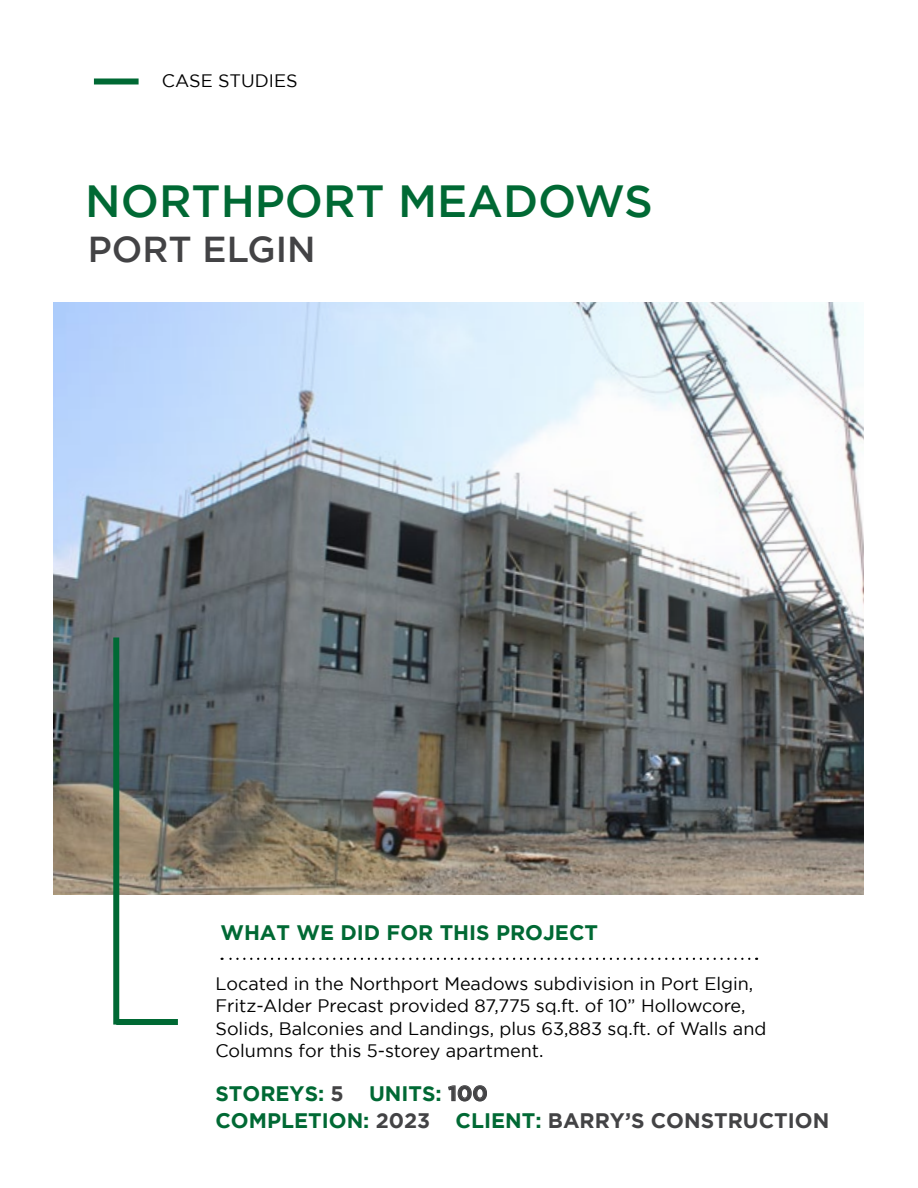
<style>
.page{position:relative;width:918px;height:1188px;background:#fff}
.page>*{position:absolute;margin:0;border:0;box-sizing:border-box;transform-origin:0 0}
.t1{font:500 45px "Gotham";color:#006934}
.t2{font:500 36px "Gotham";color:#434345}
.t3{font:700 21px/27px "Gotham";color:#006934}
.t4{font:18px/22.5px "Gotham";color:#000}
.s1{color:#434345}
</style>
<div class="page">
<div style="left:116px;top:1019px;width:62px;height:6px;background:#006934"></div>
<div style="left:94px;top:78px;width:45px;height:6px;background:#006934"></div>
<svg style="left:222px;top:958px;width:527px;height:2px"></svg>
<img style="left:54px;top:302px;width:810px;height:592px">
<div style="left:113px;top:638px;width:6px;height:387px;background:#006934"></div>
<p class="t4" style="left:162px;top:69px;width:137px">CASE STUDIES</p>
<h1 class="t1" style="left:85px;top:176px;width:569px">NORTHPORT MEADOWS</h1>
<h2 class="t2" style="left:88px;top:228px;width:229px">PORT ELGIN</h2>
<p class="t3" style="left:220px;top:918px;width:379px">WHAT WE DID FOR THIS PROJECT</p>
<p class="t4" style="left:215px;top:972px;width:552px">Located in the Northport Meadows subdivision in Port Elgin, Fritz-Alder Precast provided 87,775 sq.ft. of 10” Hollowcore, Solids, Balconies and Landings, plus 63,883 sq.ft. of Walls and Columns for this 5-storey apartment.</p>
<p class="t3" style="left:215px;top:1079px;width:615px">STOREYS: <span class="s1">5</span> UNITS: <span class="s1">100<br></span>COMPLETION: <span class="s1">2023</span> CLIENT: <span class="s1">BARRY’S CONSTRUCTION</span></p>
</div>
